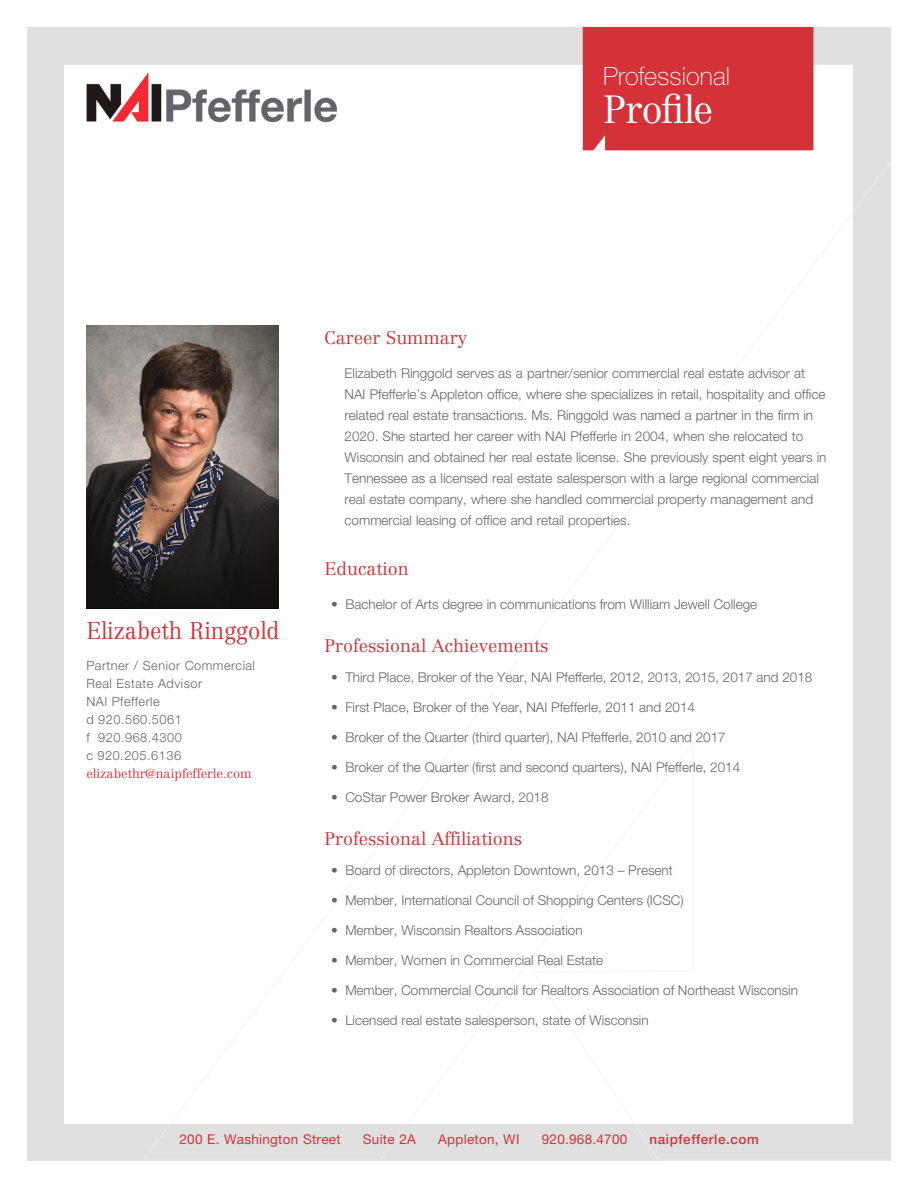
<style>
.page{position:relative;width:918px;height:1188px;background:#fff}
.page>*{position:absolute;margin:0;border:0;box-sizing:border-box;transform-origin:0 0}
.t1{font:300 38.7px "Centennial LT Std";letter-spacing:-.035em;color:#fff}
.t2{font:100 25.2px "Helvetica Neue LT Std";letter-spacing:.005em;color:#fff}
.Subhead{font:300 24px "Centennial LT Std";color:#d43238;scale:.92 1}
.Subhead-2{font:300 18px "Centennial LT Std";color:#d43238}
.t3{font:300 13.5px/21px "Helvetica Neue LT Std";color:#63656a}
.t4{font:13.5px "Helvetica Neue LT Std";letter-spacing:.02em;color:#d43238}
.t5{font:500 13.5px "Helvetica Neue LT Std";letter-spacing:.04em;color:#d43238}
.t6{font:300 12.75px/18px "Helvetica Neue LT Std";letter-spacing:.04em;color:#63656a}
.t7{font:300 12.75px "Centennial LT Std";color:#d43238}
</style>
<div class="page">
<div style="left:27px;top:27px;width:864px;height:1134px;background:#e0e0e1"></div>
<div style="left:65px;top:65px;width:788px;height:1059px;background:#fff"></div>
<div style="left:583px;top:27px;width:230px;height:123px;background:#d43238"></div>
<img style="left:86px;top:326px;width:192px;height:282px">
<img style="left:86px;top:72px;width:251px;height:51px">
<p class="t2" style="left:603px;top:62px;width:128px">Professional</p>
<p class="t1" style="left:603px;top:86px;width:111px">Profile</p>
<p class="Subhead" style="left:86px;top:616px;width:212px">Elizabeth Ringgold</p>
<p class="t6" style="left:86px;top:657px;width:170px">Partner / Senior Commercial<br>Real Estate Advisor</p>
<p class="t6" style="left:86px;top:693px;width:75px">NAI Pfefferle</p>
<p class="t6" style="left:86px;top:711px;width:97px">d 920.560.5061</p>
<p class="t6" style="left:86px;top:729px;width:97px">f 920.968.4300</p>
<p class="t6" style="left:86px;top:747px;width:96px">c 920.205.6136</p>
<p class="t7" style="left:86px;top:766px;width:167px">elizabethr@naipfefferle.com</p>
<p class="Subhead-2" style="left:324px;top:327px;width:144px">Career Summary</p>
<p class="t3" style="left:345px;top:363px;width:483px">Elizabeth Ringgold serves as a partner/senior commercial real estate advisor at NAI Pfefferle’s Appleton office, where she specializes in retail, hospitality and office related real estate transactions. Ms. Ringgold was named a partner in the firm in 2020. She started her career with NAI Pfefferle in 2004, when she relocated to Wisconsin and obtained her real estate license. She previously spent eight years in Tennessee as a licensed real estate salesperson with a large regional commercial real estate company, where she handled commercial property management and commercial leasing of office and retail properties.</p>
<p class="Subhead-2" style="left:324px;top:558px;width:86px">Education</p>
<p class="t3" style="left:331px;top:594px;width:428px">• Bachelor of Arts degree in communications from William Jewell College</p>
<p class="Subhead-2" style="left:324px;top:635px;width:226px">Professional Achievements</p>
<p class="t3" style="left:331px;top:667px;width:483px">• Third Place, Broker of the Year, NAI Pfefferle, 2012, 2013, 2015, 2017 and 2018</p>
<p class="t3" style="left:331px;top:697px;width:365px">• First Place, Broker of the Year, NAI Pfefferle, 2011 and 2014</p>
<p class="t3" style="left:331px;top:727px;width:396px">• Broker of the Quarter (third quarter), NAI Pfefferle, 2010 and 2017</p>
<p class="t3" style="left:331px;top:757px;width:411px">• Broker of the Quarter (first and second quarters), NAI Pfefferle, 2014</p>
<p class="t3" style="left:331px;top:787px;width:219px">• CoStar Power Broker Award, 2018</p>
<p class="Subhead-2" style="left:324px;top:828px;width:199px">Professional Affiliations</p>
<p class="t3" style="left:331px;top:859px;width:343px">• Board of directors, Appleton Downtown, 2013 – Present</p>
<p class="t3" style="left:331px;top:889px;width:354px">• Member, International Council of Shopping Centers (ICSC)</p>
<p class="t3" style="left:331px;top:919px;width:253px">• Member, Wisconsin Realtors Association</p>
<p class="t3" style="left:331px;top:949px;width:274px">• Member, Women in Commercial Real Estate</p>
<p class="t3" style="left:331px;top:979px;width:468px">• Member, Commercial Council for Realtors Association of Northeast Wisconsin</p>
<p class="t3" style="left:331px;top:1009px;width:319px">• Licensed real estate salesperson, state of Wisconsin</p>
<p class="t4" style="left:180px;top:1131px;width:163px">200 E. Washington Street</p>
<p class="t4" style="left:363px;top:1131px;width:55px">Suite 2A</p>
<p class="t4" style="left:438px;top:1131px;width:83px">Appleton, WI</p>
<p class="t4" style="left:542px;top:1131px;width:87px">920.968.4700</p>
<p class="t5" style="left:650px;top:1131px;width:111px">naipfefferle.com</p>
</div>
